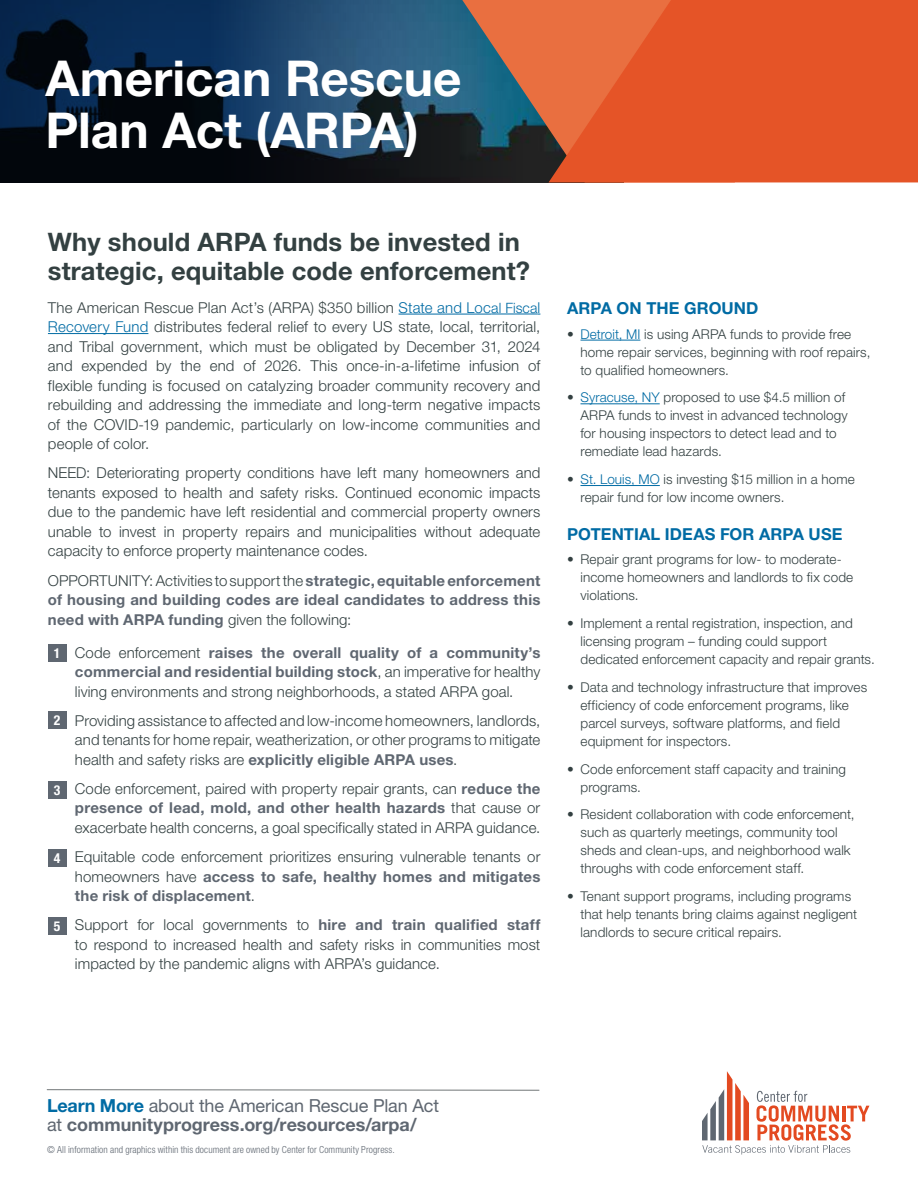
<style>
.page{position:relative;width:918px;height:1188px;background:#fff}
.page>*{position:absolute;margin:0;border:0;box-sizing:border-box;transform-origin:0 0}
.t1{font:700 49.5px/52.5px "Helvetica Neue LT Std";color:#fff}
.t2{font:700 25.5px/28.5px "Helvetica Neue LT Std";letter-spacing:.005em;color:#334041}
.t3{font:700 18px/19.5px "Helvetica Neue LT Std";color:#5f6771}
.t4{font:700 16.5px "Helvetica Neue LT Std";letter-spacing:.005em;color:#006ba4}
.t5{font:300 15px/19.5px "Helvetica Neue LT Std";letter-spacing:.005em;color:#334041;text-align:justify}
.t6{font:700 15px/19.5px "Helvetica Neue LT Std";letter-spacing:.015em;color:#5f6771;text-align:justify}
.t7{font:300 13.5px/18px "Helvetica Neue LT Std";letter-spacing:.01em;color:#334041}
.t8{font:300 condensed 9.75px "Helvetica Neue LT Std";letter-spacing:.01em;color:#5f6771}
.s1{color:#006ba4}
.s2{font-size:14.25px;color:#006ba4}
.s3{font-weight:300;color:#334041}
.s4{font-weight:700;font-stretch:condensed;font-size:13.65px;color:#fff}
.s5{font-weight:700;color:#5f6771}
.s6{font-weight:400}
</style>
<div class="page">
<img style="left:0;top:0;width:452px;height:182px">
<svg style="left:452px;top:0;width:97px;height:182px;background:#5d5451"></svg>
<svg style="left:549px;top:0;width:369px;height:182px;background:#e4572a"></svg>
<hr style="left:580px;top:340px;width:60px;height:1px;background:#006ba4">
<hr style="left:580px;top:403px;width:80px;height:1px;background:#006ba4">
<hr style="left:580px;top:485px;width:80px;height:1px;background:#006ba4">
<hr style="left:399px;top:314px;width:92px;height:1px;background:#006ba4">
<hr style="left:491px;top:314px;width:47px;height:1px;background:#006ba4">
<hr style="left:48px;top:333px;width:100px;height:1px;background:#006ba4">
<div style="left:48px;top:645px;width:18px;height:17px;background:#5f6771"></div>
<div style="left:48px;top:711px;width:18px;height:18px;background:#5f6771"></div>
<div style="left:48px;top:781px;width:18px;height:17px;background:#5f6771"></div>
<div style="left:48px;top:849px;width:18px;height:18px;background:#5f6771"></div>
<div style="left:48px;top:918px;width:18px;height:17px;background:#5f6771"></div>
<svg style="left:46px;top:1089px;width:494px;height:2px"></svg>
<svg style="left:702px;top:1071px;width:167px;height:84px"></svg>
<h1 class="t1" style="left:46px;top:51px;width:418px">American Rescue<br>Plan Act (ARPA)</h1>
<h2 class="t2" style="left:48px;top:227px;width:484px">Why should ARPA funds be invested in strategic, equitable code enforcement?</h2>
<p class="t5" style="left:48px;top:297px;width:494px">The American Rescue Plan Act’s (ARPA) $350 billion <span class="s1">State and Loc</span><span class="s2">al Fisca</span><span class="s1">l Recovery Fund</span> distributes federal relief to every US state, local, territorial, and Tribal government, which must be obligated by December 31, 2024 and expended by the end of 2026. This once-in-a-lifetime infusion of flexible funding is focused on catalyzing broader community recovery and rebuilding and addressing the immediate and long-term negative impacts of the COVID-19 pandemic, particularly on low-income communities and people of color.</p>
<p class="t5" style="left:48px;top:463px;width:494px">NEED: Deteriorating property conditions have left many homeowners and tenants exposed to health and safety risks. Continued economic impacts due to the pandemic have left residential and commercial property owners unable to invest in property repairs and municipalities without adequate capacity to enforce property maintenance codes.</p>
<p class="t6" style="left:48px;top:570px;width:494px"><span class="s3">OPPORTUNITY:Activities to support the</span> strategic, equitable enforcement of housing and building codes are ideal candidates to address this need with ARPA funding <span class="s3">given the following:</span></p>
<p class="t5" style="left:75px;top:642px;width:467px;text-indent:-21px"><span class="s4">1</span> Code enforcement <span class="s5">raises the overall quality of a community’s commercial and residential building stock</span>, an imperative for healthy living environments and strong neighborhoods, a stated ARPA goal.</p>
<p class="t5" style="left:75px;top:710px;width:467px;text-indent:-21px"><span class="s4">2</span> Providing assistance to affected and low-income homeowners, landlords, and tenants for home repair, weatherization, or other programs to mitigate health and safety risks are <span class="s5">explicitly eligible ARPA uses</span>.</p>
<p class="t5" style="left:75px;top:779px;width:467px;text-indent:-21px"><span class="s4">3</span> Code enforcement, paired with property repair grants, can <span class="s5">reduce the presence of lead, mold, and other health hazards</span> that cause or exacerbate health concerns, a goal specifically stated in ARPA guidance.</p>
<p class="t5" style="left:75px;top:847px;width:467px;text-indent:-21px"><span class="s4">4</span> Equitable code enforcement prioritizes ensuring vulnerable tenants or homeowners have <span class="s5">access to safe, healthy homes and mitigates the risk of displacement</span>.</p>
<p class="t5" style="left:75px;top:915px;width:467px;text-indent:-21px"><span class="s4">5</span> Support for local governments to <span class="s5">hire and train qualified staff </span>to respond to increased health and safety risks in communities most impacted by the pandemic aligns with ARPA’s guidance.</p>
<p class="t4" style="left:567px;top:298px;width:193px">ARPA ON THE GROUND</p>
<p class="t7" style="left:580px;top:325px;width:291px;text-indent:-14px">• <span class="s1">Detroit, MI</span> is using ARPA funds to provide free home repair services, beginning with roof repairs, to qualified homeowners.</p>
<p class="t7" style="left:580px;top:388px;width:269px;text-indent:-14px">• <span class="s1">Syracuse, NY</span> proposed to use $4.5 million of ARPA funds to invest in advanced technology for housing inspectors to detect lead and to remediate lead hazards.</p>
<p class="t7" style="left:580px;top:470px;width:276px;text-indent:-14px">• <span class="s1">St. Louis, MO</span> is investing $15 million in a home repair fund for low income owners.</p>
<p class="t4" style="left:567px;top:524px;width:277px">POTENTIAL IDEAS FOR ARPA USE</p>
<p class="t7" style="left:580px;top:550px;width:274px;text-indent:-14px">• Repair grant programs for low- to moderate&shy;income homeowners and landlords to fix code violations.</p>
<p class="t7" style="left:580px;top:614px;width:296px;text-indent:-14px">• Implement a rental registration, inspection, and licensing program – funding could support dedicated enforcement capacity and repair grants.</p>
<p class="t7" style="left:580px;top:678px;width:288px;text-indent:-14px">• Data and technology infrastructure that improves efficiency of code enforcement programs, like parcel surveys, software platforms, and field equipment for inspectors.</p>
<p class="t7" style="left:580px;top:759px;width:267px;text-indent:-14px">• Code enforcement staff capacity and training programs.</p>
<p class="t7" style="left:580px;top:805px;width:276px;text-indent:-14px">• Resident collaboration with code enforcement, such as quarterly meetings, community tool sheds and clean-ups, and neighborhood walk throughs with code enforcement staff.</p>
<p class="t7" style="left:580px;top:887px;width:278px;text-indent:-14px">• Tenant support programs, including programs that help tenants bring claims against negligent landlords to secure critical repairs.</p>
<p class="t3" style="left:47px;top:1095px;width:394px"><span class="s1">Learn More</span> <span class="s6">about the American Rescue Plan Act at</span> communityprogress.org/resources/arpa/</p>
<p class="t8" style="left:47px;top:1144px;width:349px">© All information and graphics within this document are owned by Center for Community Progress.</p>
</div>
